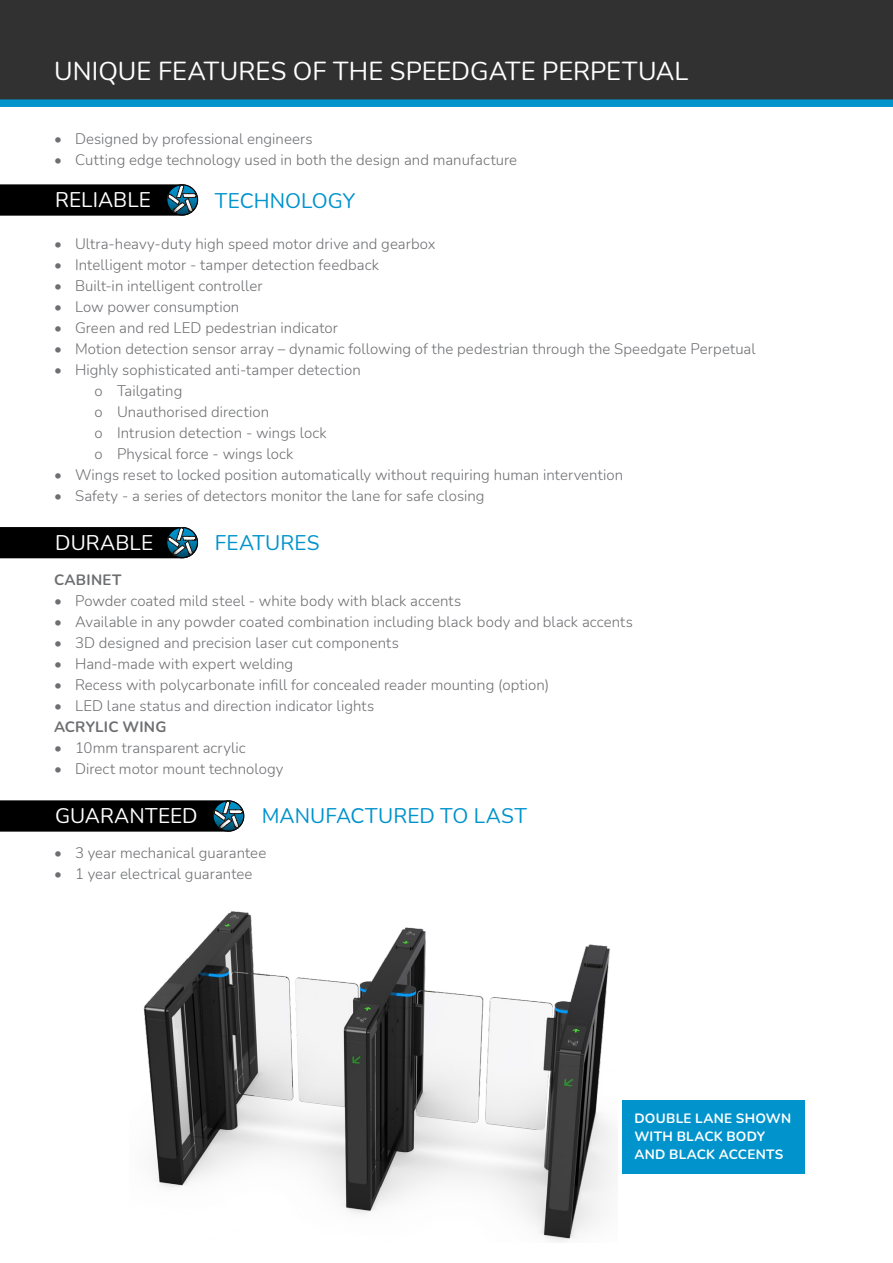
<style>
.page{position:relative;width:893px;height:1263px;background:#fff}
.page>*{position:absolute;margin:0;border:0;box-sizing:border-box;transform-origin:0 0}
.t1{font:25.5px "Nunito";color:#fff}
.t2{font:20.85px "Nunito";letter-spacing:.005em;color:#0093cc}
.t3{font:20.85px "Nunito";color:#fff}
.t4{font:300 15px/21px "Nunito";letter-spacing:.005em;color:#6d6e71}
.t5{font:700 15px "Nunito";letter-spacing:.015em;color:#6d6e71}
.t6{font:700 13.5px/18px "Nunito";letter-spacing:.02em;color:#fff}
</style>
<div class="page">
<div style="left:0;top:0;width:893px;height:100px;background:#323131"></div>
<div style="left:0;top:99px;width:893px;height:8px;background:#0093cc"></div>
<svg style="left:0;top:184px;width:198px;height:32px;background:#101619"></svg>
<svg style="left:0;top:527px;width:198px;height:31px;background:#0b1214"></svg>
<svg style="left:0;top:800px;width:244px;height:32px;background:#0e1315"></svg>
<img style="left:143px;top:911px;width:471px;height:331px">
<div style="left:622px;top:1100px;width:182px;height:74px;background:#0093cc"></div>
<h1 class="t1" style="left:54px;top:53px;width:636px">UNIQUE FEATURES OF THE SPEEDGATE PERPETUAL</h1>
<p class="t4" style="left:54px;top:127px;width:260px">• Designed by professional engineers</p>
<p class="t4" style="left:54px;top:148px;width:465px">• Cutting edge technology used in both the design and manufacture</p>
<h2 class="t3" style="left:55px;top:186px;width:97px">RELIABLE</h2>
<h2 class="t2" style="left:215px;top:186px;width:142px">TECHNOLOGY</h2>
<p class="t4" style="left:54px;top:232px;width:383px">• Ultra-heavy-duty high speed motor drive and gearbox</p>
<p class="t4" style="left:54px;top:253px;width:326px">• Intelligent motor - tamper detection feedback</p>
<p class="t4" style="left:54px;top:274px;width:210px">• Built-in intelligent controller</p>
<p class="t4" style="left:54px;top:295px;width:187px">• Low power consumption</p>
<p class="t4" style="left:54px;top:316px;width:285px">• Green and red LED pedestrian indicator</p>
<p class="t4" style="left:54px;top:337px;width:703px">• Motion detection sensor array – dynamic following of the pedestrian through the Speedgate Perpetual</p>
<p class="t4" style="left:94px;top:358px;width:268px;text-indent:-40px">• Highly sophisticated anti-tamper detection o Tailgating<br>o Unauthorised direction<br>o Intrusion detection - wings lock<br>o Physical force - wings lock</p>
<p class="t4" style="left:54px;top:463px;width:571px">• Wings reset to locked position automatically without requiring human intervention</p>
<p class="t4" style="left:54px;top:484px;width:432px">• Safety - a series of detectors monitor the lane for safe closing</p>
<h2 class="t3" style="left:55px;top:528px;width:99px">DURABLE</h2>
<h2 class="t2" style="left:215px;top:528px;width:106px">FEATURES</h2>
<p class="t5" style="left:54px;top:569px;width:69px">CABINET</p>
<p class="t4" style="left:54px;top:589px;width:409px">• Powder coated mild steel - white body with black accents</p>
<p class="t4" style="left:54px;top:610px;width:580px">• Available in any powder coated combination including black body and black accents</p>
<p class="t4" style="left:54px;top:631px;width:346px">• 3D designed and precision laser cut components</p>
<p class="t4" style="left:54px;top:652px;width:241px">• Hand-made with expert welding</p>
<p class="t4" style="left:54px;top:673px;width:497px">• Recess with polycarbonate infill for concealed reader mounting (option)</p>
<p class="t4" style="left:54px;top:694px;width:322px">• LED lane status and direction indicator lights</p>
<p class="t5" style="left:54px;top:716px;width:114px">ACRYLIC WING</p>
<p class="t4" style="left:54px;top:736px;width:193px">• 10mm transparent acrylic</p>
<p class="t4" style="left:54px;top:757px;width:231px">• Direct motor mount technology</p>
<h2 class="t3" style="left:55px;top:801px;width:144px">GUARANTEED</h2>
<h2 class="t2" style="left:262px;top:801px;width:267px">MANUFACTURED TO LAST</h2>
<p class="t4" style="left:54px;top:841px;width:214px">• 3 year mechanical guarantee</p>
<p class="t4" style="left:54px;top:862px;width:200px">• 1 year electrical guarantee</p>
<p class="t6" style="left:634px;top:1108px;width:158px">DOUBLE LANE SHOWN<br>WITH BLACK BODY<br>AND BLACK ACCENTS</p>
</div>
